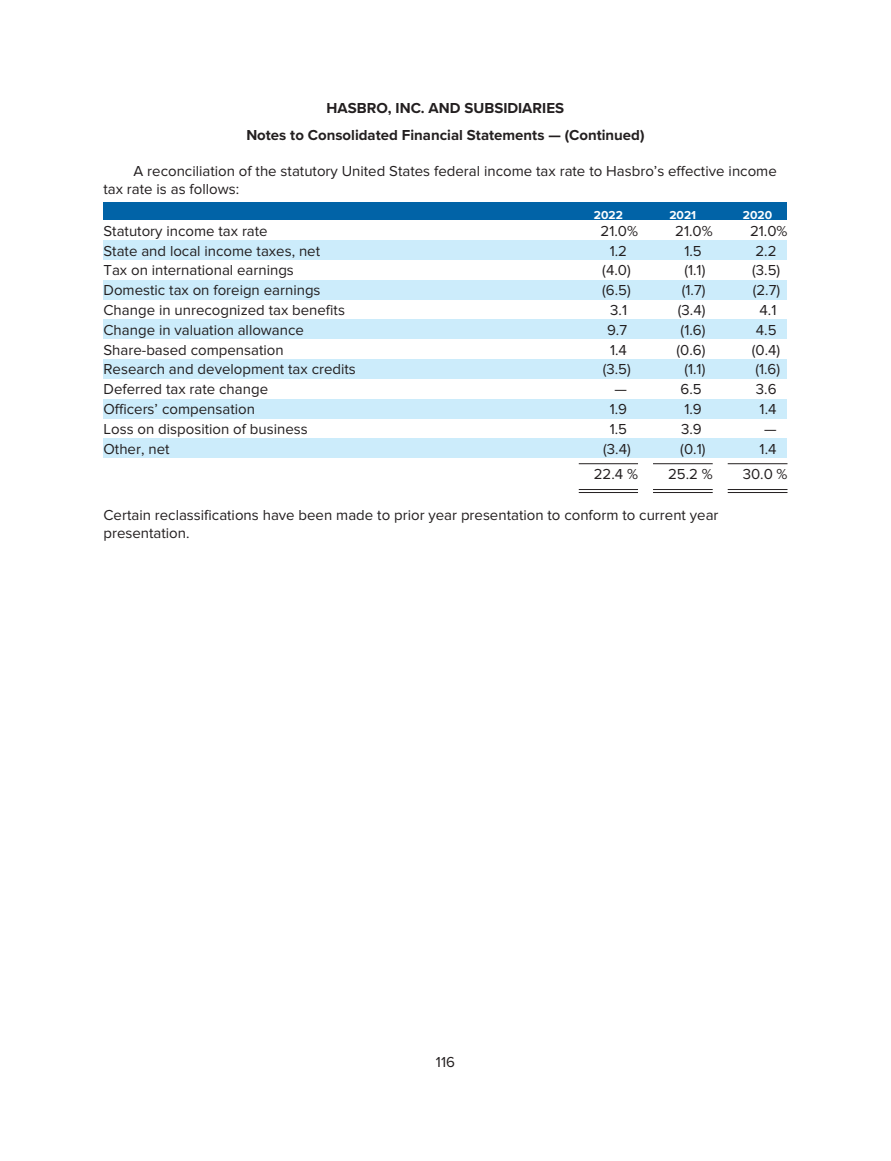
<style>
.page{position:relative;width:891px;height:1161px;background:#fff}
.page>*{position:absolute;margin:0;border:0;box-sizing:border-box;transform-origin:0 0}
.t1{font:15px/18px "Proxima Nova";color:#231f20}
.t2{font:700 15px/27px "Proxima Nova";color:#231f20;text-align:center}
.t3{font:700 12px "Proxima Nova";color:#fff}
</style>
<div class="page">
<div style="left:104px;top:202px;width:684px;height:18px;background:#0163a7"></div>
<div style="left:104px;top:240px;width:684px;height:20px;background:#ccecfb"></div>
<div style="left:104px;top:280px;width:684px;height:20px;background:#ccecfb"></div>
<div style="left:104px;top:320px;width:684px;height:19px;background:#ccecfb"></div>
<div style="left:104px;top:359px;width:684px;height:20px;background:#ccecfb"></div>
<div style="left:104px;top:399px;width:684px;height:19px;background:#ccecfb"></div>
<div style="left:104px;top:438px;width:684px;height:20px;background:#ccecfb"></div>
<hr style="left:579px;top:463px;width:59px;height:1px;background:#231f20">
<hr style="left:653px;top:463px;width:60px;height:1px;background:#231f20">
<hr style="left:728px;top:463px;width:59px;height:1px;background:#231f20">
<hr style="left:579px;top:489px;width:59px;height:1px;background:#231f20">
<hr style="left:579px;top:492px;width:59px;height:1px;background:#231f20">
<hr style="left:653px;top:489px;width:60px;height:1px;background:#231f20">
<hr style="left:653px;top:492px;width:60px;height:1px;background:#231f20">
<hr style="left:728px;top:489px;width:59px;height:1px;background:#231f20">
<hr style="left:728px;top:492px;width:59px;height:1px;background:#231f20">
<p class="t2" style="left:246px;top:95px;width:400px">HASBRO, INC. AND SUBSIDIARIES<br>Notes to Consolidated Financial Statements — (Continued)</p>
<p class="t1" style="left:104px;top:163px;width:675px;text-indent:30px">A reconciliation of the statutory United States federal income tax rate to Hasbro’s effective income tax rate is as follows:</p>
<p class="t3" style="left:594px;top:211px;width:31px">2022</p>
<p class="t3" style="left:669px;top:211px;width:28px">2021</p>
<p class="t3" style="left:743px;top:211px;width:31px">2020</p>
<p class="t1" style="left:104px;top:223px;width:166px">Statutory income tax rate</p>
<p class="t1" style="left:601px;top:223px;width:39px">21.0%</p>
<p class="t1" style="left:675px;top:223px;width:39px">21.0%</p>
<p class="t1" style="left:750px;top:223px;width:39px">21.0%</p>
<p class="t1" style="left:104px;top:243px;width:218px">State and local income taxes, net</p>
<p class="t1" style="left:610px;top:243px;width:19px">1.2</p>
<p class="t1" style="left:684px;top:243px;width:19px">1.5</p>
<p class="t1" style="left:755px;top:243px;width:23px">2.2</p>
<p class="t1" style="left:104px;top:263px;width:192px">Tax on international earnings</p>
<p class="t1" style="left:602px;top:263px;width:30px">(4.0)</p>
<p class="t1" style="left:684px;top:263px;width:23px">(1.1)</p>
<p class="t1" style="left:752px;top:263px;width:30px">(3.5)</p>
<p class="t1" style="left:104px;top:283px;width:219px">Domestic tax on foreign earnings</p>
<p class="t1" style="left:602px;top:283px;width:30px">(6.5)</p>
<p class="t1" style="left:682px;top:283px;width:25px">(1.7)</p>
<p class="t1" style="left:753px;top:283px;width:29px">(2.7)</p>
<p class="t1" style="left:104px;top:303px;width:243px">Change in unrecognized tax benefits</p>
<p class="t1" style="left:610px;top:303px;width:18px">3.1</p>
<p class="t1" style="left:678px;top:303px;width:29px">(3.4)</p>
<p class="t1" style="left:760px;top:303px;width:18px">4.1</p>
<p class="t1" style="left:104px;top:322px;width:202px">Change in valuation allowance</p>
<p class="t1" style="left:607px;top:322px;width:22px">9.7</p>
<p class="t1" style="left:681px;top:322px;width:26px">(1.6)</p>
<p class="t1" style="left:756px;top:322px;width:22px">4.5</p>
<p class="t1" style="left:104px;top:342px;width:182px">Share-based compensation</p>
<p class="t1" style="left:610px;top:342px;width:18px">1.4</p>
<p class="t1" style="left:677px;top:342px;width:30px">(0.6)</p>
<p class="t1" style="left:752px;top:342px;width:30px">(0.4)</p>
<p class="t1" style="left:104px;top:362px;width:254px">Research and development tax credits</p>
<p class="t1" style="left:603px;top:362px;width:30px">(3.5)</p>
<p class="t1" style="left:684px;top:362px;width:23px">(1.1)</p>
<p class="t1" style="left:755px;top:362px;width:26px">(1.6)</p>
<p class="t1" style="left:104px;top:382px;width:166px">Deferred tax rate change</p>
<p class="t1" style="left:615px;top:382px;width:14px">—</p>
<p class="t1" style="left:681px;top:382px;width:23px">6.5</p>
<p class="t1" style="left:756px;top:382px;width:22px">3.6</p>
<p class="t1" style="left:104px;top:402px;width:153px">Officers’ compensation</p>
<p class="t1" style="left:610px;top:402px;width:19px">1.9</p>
<p class="t1" style="left:684px;top:402px;width:19px">1.9</p>
<p class="t1" style="left:760px;top:402px;width:18px">1.4</p>
<p class="t1" style="left:104px;top:421px;width:206px">Loss on disposition of business</p>
<p class="t1" style="left:610px;top:421px;width:19px">1.5</p>
<p class="t1" style="left:681px;top:421px;width:22px">3.9</p>
<p class="t1" style="left:764px;top:421px;width:14px">—</p>
<p class="t1" style="left:104px;top:441px;width:68px">Other, net</p>
<p class="t1" style="left:603px;top:441px;width:29px">(3.4)</p>
<p class="t1" style="left:680px;top:441px;width:27px">(0.1)</p>
<p class="t1" style="left:760px;top:441px;width:18px">1.4</p>
<p class="t1" style="left:594px;top:467px;width:46px">22.4 %</p>
<p class="t1" style="left:668px;top:467px;width:46px">25.2 %</p>
<p class="t1" style="left:743px;top:467px;width:46px">30.0 %</p>
<p class="t1" style="left:104px;top:508px;width:617px">Certain reclassifications have been made to prior year presentation to conform to current year presentation.</p>
<p class="t1" style="left:436px;top:1054px;width:21px">116</p>
</div>
